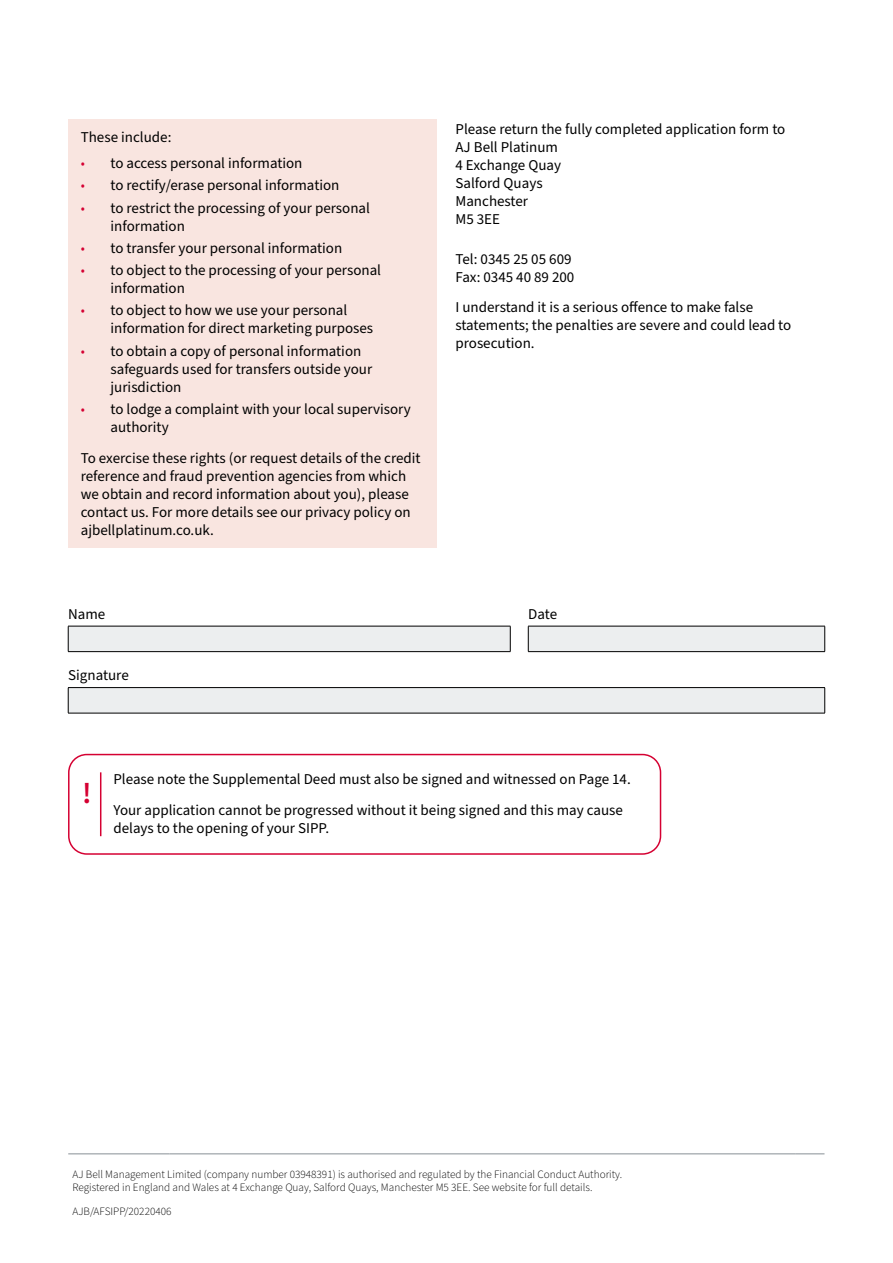
<style>
.page{position:relative;width:893px;height:1263px;background:#fff}
.page>*{position:absolute;margin:0;border:0;box-sizing:border-box;transform-origin:0 0}
.t1{font:600 30px "Source Sans Pro";color:#d50032}
.t2{font:15px/18px "Source Sans Pro";color:#000}
.t3{font:300 11.25px/13.5px "Source Sans Pro";color:#000}
.s1{font-weight:300;color:#d50032}
</style>
<div class="page">
<hr style="left:68px;top:1153px;width:101px;height:1px;background:#888f95">
<hr style="left:169px;top:1153px;width:626px;height:1px;background:#888f95">
<svg style="left:795px;top:1153px;width:29px;height:1px"></svg>
<div style="left:68px;top:119px;width:368px;height:428px;background:#f9e5e0"></div>
<div style="left:68px;top:626px;width:757px;height:26px;background:#eceeef"></div>
<hr style="left:68px;top:651px;width:442px;height:1px;background:#000">
<hr style="left:528px;top:651px;width:297px;height:1px;background:#000">
<div style="left:68px;top:688px;width:757px;height:25px;background:#eceeef"></div>
<svg style="left:824px;top:688px;width:1px;height:25px"></svg>
<hr style="left:68px;top:687px;width:757px;height:1px;background:#000">
<svg style="left:68px;top:688px;width:1px;height:25px"></svg>
<hr style="left:68px;top:713px;width:757px;height:1px;background:#000">
<hr style="left:100px;top:772px;width:1px;height:64px;background:#d50032">
<div style="left:68px;top:754px;width:593px;height:101px;border:2px solid #d50032;border-radius:18px"></div>
<p class="t2" style="left:81px;top:128px;width:92px">These include:</p>
<p class="t2" style="left:81px;top:155px;width:223px"><span class="s1">•</span> to access personal information</p>
<p class="t2" style="left:81px;top:177px;width:260px"><span class="s1">•</span> to rectify/erase personal information</p>
<p class="t2" style="left:111px;top:199px;width:261px;text-indent:-30px"><span class="s1">•</span> to restrict the processing of your personal information</p>
<p class="t2" style="left:81px;top:239px;width:263px"><span class="s1">•</span> to transfer your personal information</p>
<p class="t2" style="left:111px;top:262px;width:272px;text-indent:-30px"><span class="s1">•</span> to object to the processing of your personal information</p>
<p class="t2" style="left:111px;top:302px;width:264px;text-indent:-30px"><span class="s1">•</span> to object to how we use your personal information for direct marketing purposes</p>
<p class="t2" style="left:111px;top:342px;width:263px;text-indent:-30px"><span class="s1">•</span> to obtain a copy of personal information safeguards used for transfers outside your jurisdiction</p>
<p class="t2" style="left:111px;top:400px;width:302px;text-indent:-30px"><span class="s1">•</span> to lodge a complaint with your local supervisory authority</p>
<p class="t2" style="left:81px;top:449px;width:341px">To exercise these rights (or request details of the credit reference and fraud prevention agencies from which we obtain and record information about you), please contact us. For more details see our privacy policy on ajbellplatinum.co.uk.</p>
<p class="t2" style="left:455px;top:121px;width:331px">Please return the fully completed application form to<br>AJ Bell Platinum<br>4 Exchange Quay<br>Salford Quays<br>Manchester<br>M5 3EE</p>
<p class="t2" style="left:455px;top:250px;width:120px">Tel: 0345 25 05 609<br>Fax: 0345 40 89 200</p>
<p class="t2" style="left:455px;top:299px;width:337px">I understand it is a serious offence to make false statements; the penalties are severe and could lead to prosecution.</p>
<p class="t2" style="left:68px;top:605px;width:39px">Name</p>
<p class="t2" style="left:528px;top:605px;width:30px">Date</p>
<p class="t2" style="left:68px;top:667px;width:62px">Signature</p>
<h1 class="t1" style="left:82px;top:773px;width:11px">!</h1>
<p class="t2" style="left:113px;top:764px;width:519px;line-height:30.8px">Please note the Supplemental Deed must also be signed and witnessed on Page 14.<br>Your application cannot be progressed without it being signed and this may cause</p>
<p class="t2" style="left:113px;top:819px;width:217px">delays to the opening of your SIPP.</p>
<p class="t3" style="left:72px;top:1167px;width:551px">AJ Bell Management Limited (company number 03948391) is authorised and regulated by the Financial Conduct Authority.<br>Registered in England and Wales at 4 Exchange Quay, Salford Quays, Manchester M5 3EE. See website for full details.</p>
<p class="t3" style="left:72px;top:1204px;width:101px">AJB/AFSIPP/20220406</p>
</div>
